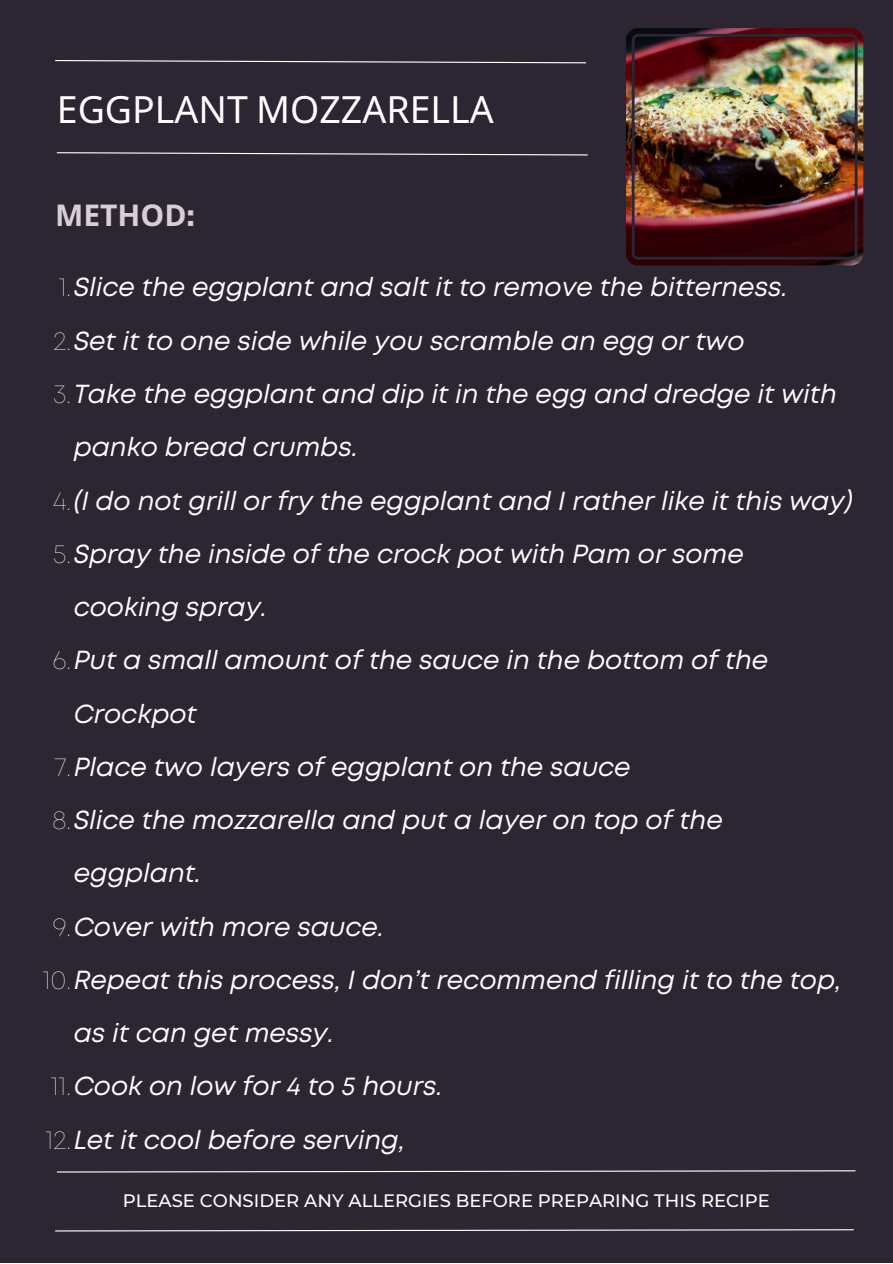
<style>
.page{position:relative;width:893px;height:1264px;background:#fff}
.page>*{position:absolute;margin:0;border:0;box-sizing:border-box;transform-origin:0 0}
.t1{font:37.5px "Noto Sans";color:#fff}
.t2{font:700 30px "Noto Sans";color:#d9ced6}
.t3{font:italic 26.1px "Mont";color:#fff}
.t4{font:500 18px "Montserrat";color:#fff}
.s1{font-family:"Avigul FM"}
.s2{font-weight:100;font-style:normal}
</style>
<div class="page">
<div style="left:0;top:0;width:892px;height:1262px;background:#2b2632"></div>
<img style="left:626px;top:28px;width:237px;height:237px;border-radius:12px">
<img style="left:631px;top:34px;width:226px;height:226px">
<svg style="left:55px;top:60px;width:531px;height:4px"></svg>
<svg style="left:56px;top:152px;width:532px;height:4px"></svg>
<svg style="left:55px;top:1229px;width:799px;height:2px"></svg>
<svg style="left:56px;top:1170px;width:800px;height:3px"></svg>
<h1 class="t1" style="left:57px;top:82px;width:438px">EGGPLANT MOZZARELLA</h1>
<p class="t2" style="left:55px;top:194px;width:141px">METHOD<span class="s1">:</span></p>
<p class="t3" style="left:59px;top:277px;width:730px"><span class="s2">1.</span>Slice the eggplant and salt it to remove the bitterness.</p>
<p class="t3" style="left:53px;top:331px;width:692px"><span class="s2">2.</span>Set it to one side while you scramble an egg or two</p>
<p class="t3" style="left:53px;top:384px;width:785px"><span class="s2">3.</span>Take the eggplant and dip it in the egg and dredge it with</p>
<p class="t3" style="left:74px;top:437px;width:285px">panko bread crumbs.</p>
<p class="t3" style="left:53px;top:490px;width:800px"><span class="s2">4.</span>(I do not grill or fry the eggplant and I rather like it this way)</p>
<p class="t3" style="left:53px;top:544px;width:692px"><span class="s2">5.</span>Spray the inside of the crock pot with Pam or some</p>
<p class="t3" style="left:74px;top:597px;width:195px">cooking spray.</p>
<p class="t3" style="left:53px;top:650px;width:717px"><span class="s2">6.</span>Put a small amount of the sauce in the bottom of the</p>
<p class="t3" style="left:74px;top:703px;width:124px">Crockpot</p>
<p class="t3" style="left:54px;top:757px;width:578px"><span class="s2">7.</span>Place two layers of eggplant on the sauce</p>
<p class="t3" style="left:52px;top:810px;width:672px"><span class="s2">8.</span>Slice the mozzarella and put a layer on top of the</p>
<p class="t3" style="left:74px;top:863px;width:129px">eggplant.</p>
<p class="t3" style="left:53px;top:916px;width:332px"><span class="s2">9.</span>Cover with more sauce.</p>
<p class="t3" style="left:43px;top:970px;width:800px"><span class="s2">10.</span>Repeat this process, I don’t recommend filling it to the top,</p>
<p class="t3" style="left:74px;top:1023px;width:261px">as it can get messy.</p>
<p class="t3" style="left:51px;top:1076px;width:393px"><span class="s2">11.</span>Cook on low for 4 to 5 hours.</p>
<p class="t3" style="left:46px;top:1129px;width:361px"><span class="s2">12.</span>Let it cool before serving,</p>
<p class="t4" style="left:123px;top:1189px;width:648px">PLEASE CONSIDER ANY ALLERGIES BEFORE PREPARING THIS RECIPE</p>
</div>
